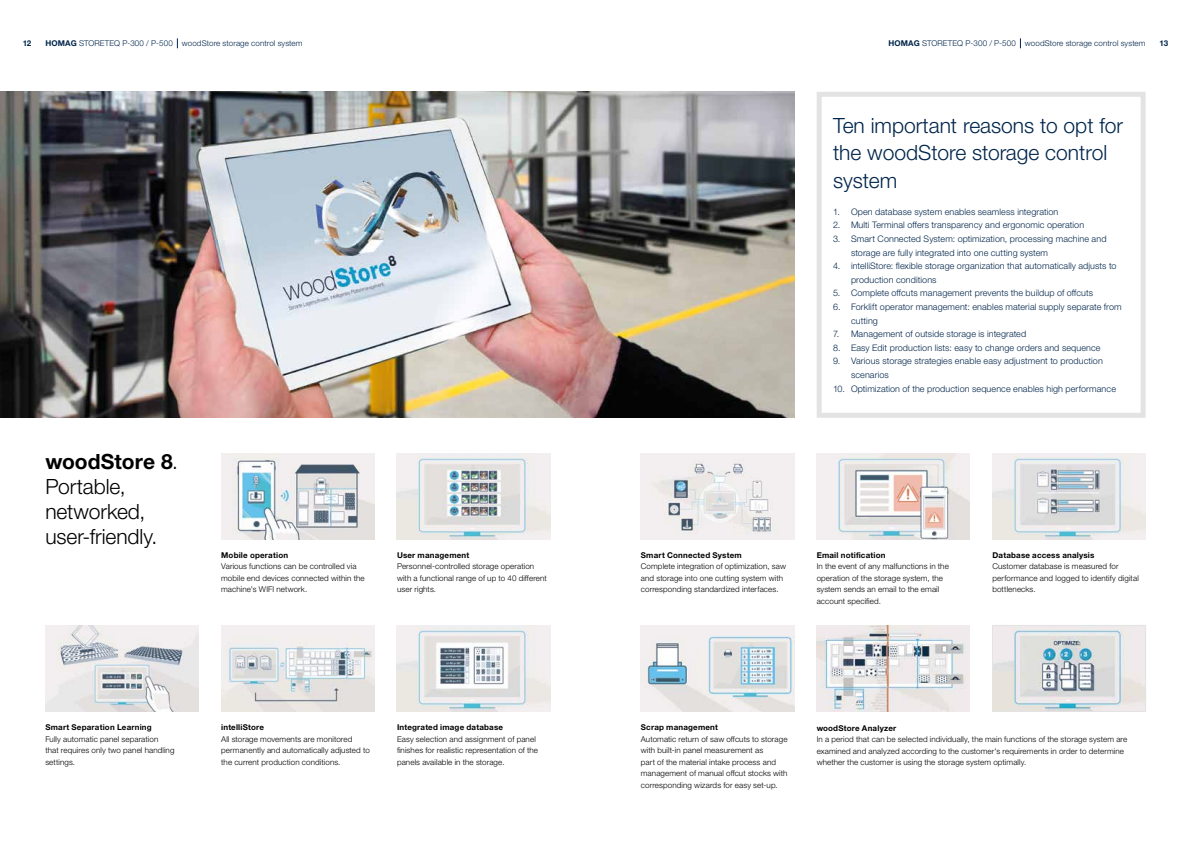
<style>
.page{position:relative;width:1191px;height:842px;background:#fff}
.page>*{position:absolute;margin:0;border:0;box-sizing:border-box;transform-origin:0 0}
.t1{font:300 21px/27.2px "Helvetica Neue LTW1 G";color:#00254b}
.t2{font:300 21px/25.2px "Helvetica Neue LTW1 G";letter-spacing:-.005em;color:#000}
.t3{font:300 9px/13.6px "Helvetica Neue LTW1 G";letter-spacing:.01em;color:#00254b}
.t4{font:300 8px/11.5px "Helvetica Neue LTW1 G";letter-spacing:.015em;color:#000}
.t5{font:700 8px "Helvetica Neue LTW1 G";letter-spacing:.025em;color:#000}
.t6{font:300 8px "Helvetica Neue LTW1 G";letter-spacing:.015em;color:#00254b}
.t7{font:700 8px "Helvetica Neue LTW1 G";color:#00254b}
.s1{font-weight:700}
</style>
<div class="page">
<img style="left:221px;top:625px;width:153px;height:86px">
<img style="left:45px;top:625px;width:153px;height:86px">
<img style="left:397px;top:453px;width:153px;height:86px">
<img style="left:221px;top:453px;width:153px;height:86px">
<img style="left:397px;top:625px;width:153px;height:86px">
<img style="left:992px;top:453px;width:153px;height:86px">
<img style="left:816px;top:453px;width:153px;height:86px">
<img style="left:641px;top:625px;width:153px;height:86px">
<img style="left:641px;top:453px;width:153px;height:86px">
<img style="left:994px;top:627px;width:149px;height:82px">
<div style="left:992px;top:625px;width:153px;height:86px;border:1px solid #e3e3e3"></div>
<img style="left:816px;top:625px;width:153px;height:86px">
<div style="left:816px;top:92px;width:329px;height:326px;border:5px solid #e3e3e3"></div>
<img style="left:0;top:92px;width:794px;height:326px">
<p class="t6" style="left:45px;top:39px;width:259px"><span class="s1">HOMAG</span> STORETEQ P-300 / P-500 woodStore storage control system</p>
<p class="t6" style="left:888px;top:39px;width:259px"><span class="s1">HOMAG</span> STORETEQ P-300 / P-500 woodStore storage control system</p>
<p class="t7" style="left:23px;top:39px;width:10px">12</p>
<p class="t7" style="left:1159px;top:39px;width:10px">13</p>
<h1 class="t2" style="left:45px;top:448px;width:134px"><span class="s1">woodStore 8</span>.<br>Portable, networked, user-friendly.</h1>
<p class="t5" style="left:221px;top:550px;width:68px">Mobile operation</p>
<p class="t4" style="left:221px;top:561px;width:145px">Various functions can be controlled via mobile end devices connected within the machine's WIFI network.</p>
<p class="t5" style="left:397px;top:550px;width:74px">User management</p>
<p class="t4" style="left:397px;top:561px;width:151px">Personnel-controlled storage operation with a functional range of up to 40 different user rights.</p>
<p class="t5" style="left:45px;top:722px;width:108px">Smart Separation Learning</p>
<p class="t4" style="left:45px;top:733px;width:131px">Fully automatic panel separation<br>that requires only two panel handling settings.</p>
<p class="t5" style="left:221px;top:722px;width:44px">intelliStore</p>
<p class="t4" style="left:221px;top:733px;width:150px">All storage movements are monitored permanently and automatically adjusted to the current production conditions.</p>
<p class="t5" style="left:397px;top:722px;width:108px">Integrated image database</p>
<p class="t4" style="left:397px;top:733px;width:143px">Easy selection and assignment of panel finishes for realistic representation of the panels available in the storage.</p>
<h1 class="t1" style="left:833px;top:112px;width:292px">Ten important reasons to opt for the woodStore storage control system</h1>
<p class="t3" style="left:833px;top:205px;width:227px">1. Open database system enables seamless integration</p>
<p class="t3" style="left:833px;top:218px;width:253px">2. Multi Terminal offers transparency and ergonomic operation</p>
<p class="t3" style="left:851px;top:232px;width:257px;text-indent:-18px">3. Smart Connected System: optimization, processing machine and storage are fully integrated into one cutting system</p>
<p class="t3" style="left:851px;top:259px;width:267px;text-indent:-18px">4. intelliStore: flexible storage organization that automatically adjusts to production conditions</p>
<p class="t3" style="left:833px;top:286px;width:262px">5. Complete offcuts management prevents the buildup of offcuts</p>
<p class="t3" style="left:851px;top:300px;width:272px;text-indent:-18px">6. Forklift operator management: enables material supply separate from cutting</p>
<p class="t3" style="left:833px;top:327px;width:195px">7. Management of outside storage is integrated</p>
<p class="t3" style="left:833px;top:341px;width:269px">8. Easy Edit production lists: easy to change orders and sequence</p>
<p class="t3" style="left:851px;top:354px;width:253px;text-indent:-18px">9. Various storage strategies enable easy adjustment to production scenarios</p>
<p class="t3" style="left:833px;top:382px;width:284px">10. Optimization of the production sequence enables high performance</p>
<p class="t5" style="left:641px;top:550px;width:102px">Smart Connected System</p>
<p class="t4" style="left:641px;top:561px;width:147px">Complete integration of optimization, saw and storage into one cutting system with corresponding standardized interfaces.</p>
<p class="t5" style="left:816px;top:550px;width:70px">Email notification</p>
<p class="t4" style="left:816px;top:561px;width:134px">In the event of any malfunctions in the operation of the storage system, the system sends an email to the email account specified.</p>
<p class="t5" style="left:992px;top:550px;width:103px">Database access analysis</p>
<p class="t4" style="left:992px;top:561px;width:148px">Customer database is measured for performance and logged to identify digital bottlenecks.</p>
<p class="t5" style="left:641px;top:722px;width:79px">Scrap management</p>
<p class="t4" style="left:641px;top:733px;width:148px">Automatic return of saw offcuts to storage with built-in panel measurement as<br>part of the material intake process and management of manual offcut stocks with corresponding wizards for easy set-up.</p>
<p class="t5" style="left:816px;top:723px;width:81px">woodStore Analyzer</p>
<p class="t4" style="left:816px;top:734px;width:312px">In a period that can be selected individually, the main functions of the storage system are examined and analyzed according to the customer's requirements in order to determine whether the customer is using the storage system optimally.</p>
</div>
